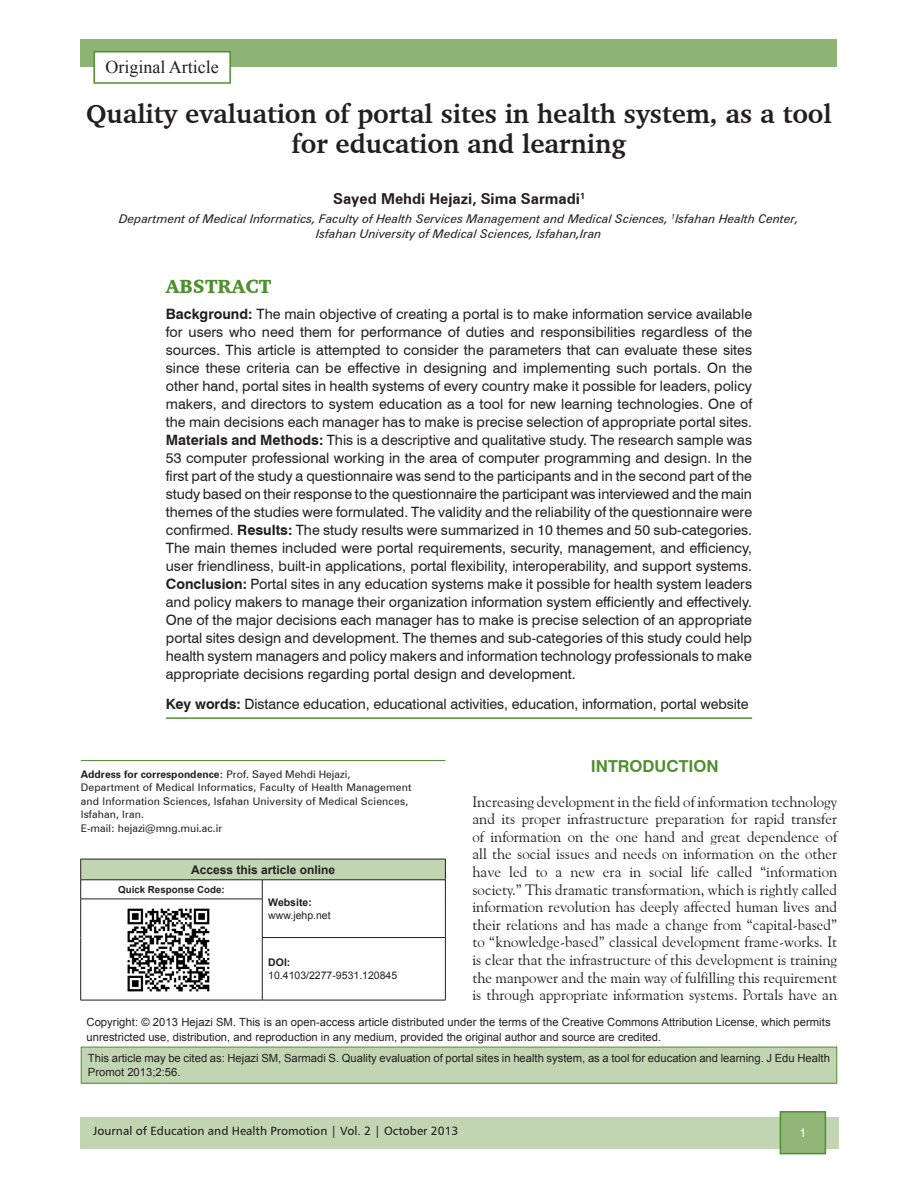
<style>
.page{position:relative;width:918px;height:1188px;background:#fff}
.page>*{position:absolute;margin:0;border:0;box-sizing:border-box;transform-origin:0 0}
.AT{font:700 27px/30px "Charter BT";color:#231f20;text-align:center}
.ABSH{font:900 19.5px "Charter BT";color:#509030}
.AH{font:18px "Times New Roman";color:#231f20}
.t1{font:700 16.5px "Swiss 721 BT";color:#509030}
.TX{font:15px/17.5px "Goudy Old Style BT";color:#231f20;text-align:justify}
.AU{font:700 15px "Zurich BT";color:#231f20}
.ABS{font:14.25px/18px "Swiss 721 BT";color:#231f20;text-align:justify}
.KWD{font:14.25px "Swiss 721 BT";letter-spacing:-.005em;color:#231f20}
.AFF{font:italic 12px/15px "Zurich BT";color:#231f20;text-align:center}
.RRF{font:12px "Humanist 777 BT Roman B";color:#231f20}
.ATAO{font:700 12px "Arial";color:#231f20}
.FOLIO{font:12px "Arial";color:#fff}
.C{font:11.25px/14.2px "Arial";letter-spacing:.005em;color:#231f20}
.HTC{font:11.25px/13.5px "Arial";color:#231f20}
.ADD{font:10.5px/13.5px "Zurich BT";letter-spacing:.015em;color:#231f20}
.WEB{font:10.5px/12.6px "Arial";color:#231f20}
.QRC{font:700 9.75px "Arial";color:#231f20}
.s1{font-weight:700}
</style>
<div class="page">
<div style="left:81px;top:39px;width:756px;height:28px;background:#8eb475"></div>
<div style="left:81px;top:1117px;width:758px;height:31px;background:#c2d5b2"></div>
<div style="left:780px;top:1111px;width:46px;height:43px;background:#90b577;border:2px solid #509030"></div>
<hr style="left:166px;top:717px;width:586px;height:2px;background:#509030">
<div style="left:94px;top:52px;width:136px;height:31px;background:#fff"></div>
<div style="left:93px;top:51px;width:138px;height:33px;border:2px solid #509030"></div>
<hr style="left:81px;top:760px;width:364px;height:1px;background:#509030">
<div style="left:81px;top:859px;width:364px;height:21px;background:#c2d5b2"></div>
<hr style="left:81px;top:859px;width:181px;height:1px;background:#231f20">
<hr style="left:262px;top:859px;width:184px;height:1px;background:#231f20">
<hr style="left:81px;top:880px;width:181px;height:1px;background:#231f20">
<svg style="left:80px;top:859px;width:1px;height:40px"></svg>
<hr style="left:262px;top:880px;width:184px;height:1px;background:#231f20">
<svg style="left:445px;top:859px;width:1px;height:40px"></svg>
<hr style="left:445px;top:899px;width:1px;height:38px;background:#231f20">
<hr style="left:81px;top:899px;width:181px;height:1px;background:#231f20">
<hr style="left:80px;top:899px;width:1px;height:39px;background:#231f20">
<hr style="left:80px;top:938px;width:1px;height:62px;background:#231f20">
<hr style="left:445px;top:938px;width:1px;height:62px;background:#231f20">
<hr style="left:262px;top:1000px;width:184px;height:1px;background:#231f20">
<svg style="left:262px;top:880px;width:1px;height:19px"></svg>
<hr style="left:262px;top:899px;width:1px;height:38px;background:#231f20">
<hr style="left:262px;top:938px;width:1px;height:62px;background:#231f20">
<hr style="left:81px;top:1000px;width:181px;height:1px;background:#231f20">
<hr style="left:262px;top:937px;width:184px;height:1px;background:#231f20">
<img style="left:127px;top:908px;width:83px;height:84px">
<div style="left:81px;top:1047px;width:756px;height:36px;background:#c2d5b2"></div>
<div style="left:81px;top:1047px;width:756px;height:37px;border:1px solid #509030"></div>
<p class="AH" style="left:105px;top:55px;width:115px">Original Article</p>
<p class="AT" style="left:86px;top:98px;width:747px">Quality evaluation of portal sites in health system, as a tool for education and learning</p>
<p class="AU" style="left:333px;top:189px;width:253px">Sayed Mehdi Hejazi, Sima Sarmadi<sup>1</sup></p>
<p class="AFF" style="left:119px;top:211px;width:681px">Department of Medical Informatics, Faculty of Health Services Management and Medical Sciences, <sup>1</sup>Isfahan Health Center,<br>Isfahan University of Medical Sciences, Isfahan,Iran</p>
<p class="ABSH" style="left:166px;top:274px;width:107px">ABSTRACT</p>
<p class="ABS" style="left:166px;top:305px;width:588px"><span class="s1">Background:</span> The main objective of creating a portal is to make information service available for users who need them for performance of duties and responsibilities regardless of the sources. This article is attempted to consider the parameters that can evaluate these sites since these criteria can be effective in designing and implementing such portals. On the other hand, portal sites in health systems of every country make it possible for leaders, policy makers, and directors to system education as a tool for new learning technologies. One of the main decisions each manager has to make is precise selection of appropriate portal sites.<br><span class="s1">Materials and Methods:</span> This is a descriptive and qualitative study. The research sample was 53 computer professional working in the area of computer programming and design. In the first part of the study a questionnaire was send to the participants and in the second part of the study based on their response to the questionnaire the participant was interviewed and the main themes of the studies were formulated. The validity and the reliability of the questionnaire were confirmed. <span class="s1">Results:</span> The study results were summarized in 10 themes and 50 sub‑categories.<br>The main themes included were portal requirements, security, management, and efficiency, user friendliness, built‑in applications, portal flexibility, interoperability, and support systems.<br><span class="s1">Conclusion:</span> Portal sites in any education systems make it possible for health system leaders and policy makers to manage their organization information system efficiently and effectively.<br>One of the major decisions each manager has to make is precise selection of an appropriate portal sites design and development. The themes and sub‑categories of this study could help health system managers and policy makers and information technology professionals to make appropriate decisions regarding portal design and development.</p>
<p class="KWD" style="left:166px;top:695px;width:584px"><span class="s1">Key words:</span> Distance education, educational activities, education, information, portal website</p>
<h1 class="t1" style="left:591px;top:756px;width:130px">INTRODUCTION</h1>
<p class="TX" style="left:472px;top:792px;width:366px">Increasing development in the field of information technology and its proper infrastructure preparation for rapid transfer of information on the one hand and great dependence of all the social issues and needs on information on the other have led to a new era in social life called “information society.” This dramatic transformation, which is rightly called information revolution has deeply affected human lives and their relations and has made a change from “capital‑based” to “knowledge‑based” classical development frame‑works. It is clear that the infrastructure of this development is training the manpower and the main way of fulfilling this requirement is through appropriate information systems. Portals have an</p>
<p class="ADD" style="left:81px;top:767px;width:332px"><span class="s1">Address for correspondence:</span> Prof. Sayed Mehdi Hejazi, Department of Medical Informatics, Faculty of Health Management and Information Sciences, Isfahan University of Medical Sciences, Isfahan, Iran.<br>E-mail: hejazi@mng.mui.ac.ir</p>
<p class="ATAO" style="left:191px;top:862px;width:146px">Access this article online</p>
<p class="QRC" style="left:118px;top:883px;width:108px">Quick Response Code:</p>
<p class="WEB" style="left:268px;top:896px;width:64px"><span class="s1">Website: </span>www.jehp.net</p>
<p class="WEB" style="left:268px;top:956px;width:131px"><span class="s1">DOI:<br></span>10.4103/2277-9531.120845</p>
<p class="C" style="left:87px;top:1016px;width:746px">Copyright: © 2013 Hejazi SM. This is an open‑access article distributed under the terms of the Creative Commons Attribution License, which permits unrestricted use, distribution, and reproduction in any medium, provided the original author and source are credited.</p>
<p class="HTC" style="left:88px;top:1051px;width:744px">This article may be cited as: Hejazi SM, Sarmadi S. Quality evaluation of portal sites in health system, as a tool for education and learning. J Edu Health<br>Promot 2013;2:56.</p>
<p class="RRF" style="left:93px;top:1123px;width:367px">Journal of Education and Health Promotion | Vol. 2 | October 2013</p>
<p class="FOLIO" style="left:800px;top:1125px;width:8px">1</p>
</div>
